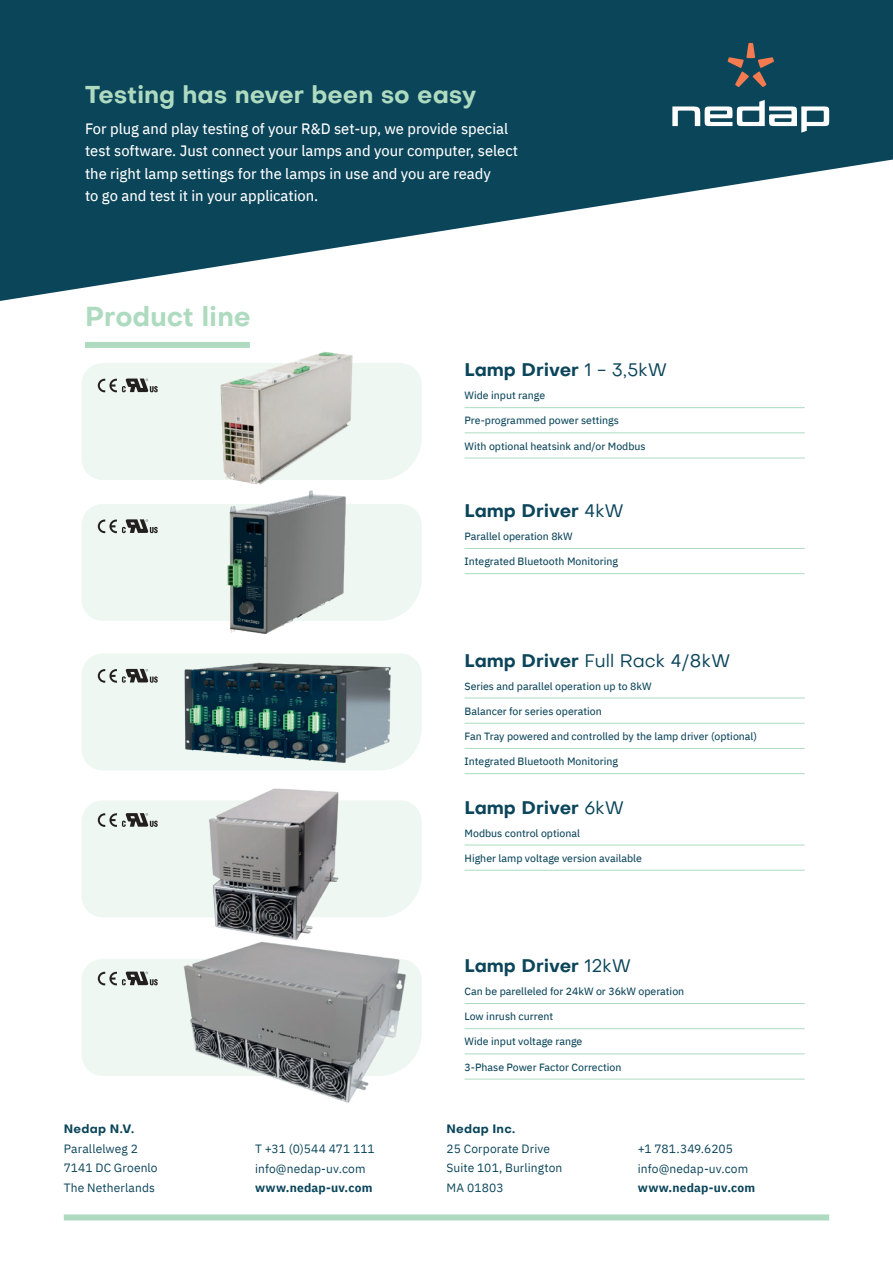
<style>
.page{position:relative;width:893px;height:1263px;background:#fff}
.page>*{position:absolute;margin:0;border:0;box-sizing:border-box;transform-origin:0 0}
.t1{font:700 27px "Objectivity";color:#aedbc0}
.t2{font:700 24px "Objectivity";color:#aedbc0}
.t3{font:700 18px "Objectivity";color:#0b455a}
.t4{font:18px "Objectivity";color:#0b455a}
.t5{font:15px/22.5px "IBM Plex Sans Text";color:#fff}
.t6{font:12px/19.5px "IBM Plex Sans";letter-spacing:.01em;color:#0b455a}
.t7{font:700 12px "IBM Plex Sans";letter-spacing:.015em;color:#0b455a}
.t8{font:700 12px "Objectivity";letter-spacing:.02em;color:#0b455a}
.t9{font:10.5px "IBM Plex Sans Text";color:#0b455a}
.s1{font-weight:400}
.s2{font-weight:700}
</style>
<div class="page">
<svg style="left:0;top:0;width:893px;height:301px;fill:#0b455a"></svg>
<svg style="left:672px;top:100px;width:157px;height:33px"></svg>
<svg style="left:728px;top:43px;width:46px;height:44px;background:#455257"></svg>
<div style="left:64px;top:1214px;width:765px;height:6px;background:#aedbc0"></div>
<div style="left:85px;top:342px;width:165px;height:6px;background:#aedbc0"></div>
<hr style="left:465px;top:845px;width:340px;height:1px;background:#aedbc0">
<hr style="left:465px;top:870px;width:340px;height:1px;background:#aedbc0">
<hr style="left:465px;top:1053px;width:340px;height:1px;background:#aedbc0">
<hr style="left:465px;top:1079px;width:340px;height:1px;background:#aedbc0">
<hr style="left:465px;top:1003px;width:340px;height:1px;background:#aedbc0">
<hr style="left:465px;top:1028px;width:340px;height:1px;background:#aedbc0">
<img style="left:214px;top:788px;width:125px;height:138px">
<svg style="left:82px;top:959px;width:340px;height:117px;background:#e9f1ec"></svg>
<svg style="left:82px;top:800px;width:340px;height:117px;background:#c7cdc9"></svg>
<hr style="left:465px;top:458px;width:340px;height:1px;background:#aedbc0">
<hr style="left:465px;top:407px;width:340px;height:1px;background:#aedbc0">
<hr style="left:465px;top:432px;width:340px;height:1px;background:#aedbc0">
<hr style="left:465px;top:548px;width:340px;height:1px;background:#aedbc0">
<hr style="left:465px;top:573px;width:340px;height:1px;background:#aedbc0">
<img style="left:235px;top:342px;width:118px;height:143px">
<img style="left:230px;top:490px;width:116px;height:144px">
<svg style="left:82px;top:504px;width:340px;height:117px;background:#c1c9c5"></svg>
<svg style="left:82px;top:363px;width:340px;height:117px;background:#dee3dd"></svg>
<hr style="left:465px;top:748px;width:340px;height:1px;background:#aedbc0">
<hr style="left:465px;top:773px;width:340px;height:1px;background:#aedbc0">
<hr style="left:465px;top:698px;width:340px;height:1px;background:#aedbc0">
<hr style="left:465px;top:723px;width:340px;height:1px;background:#aedbc0">
<svg style="left:82px;top:654px;width:340px;height:116px;background:#e7efe9"></svg>
<img style="left:183px;top:926px;width:224px;height:177px">
<img style="left:146px;top:654px;width:272px;height:116px">
<h2 class="t2" style="left:85px;top:77px;width:393px">Testing has never been so easy</h2>
<h3 class="t5" style="left:85px;top:116px;width:434px">For plug and play testing of your R&amp;D set-up, we provide special test software. Just connect your lamps and your computer, select the right lamp settings for the lamps in use and you are ready<br>to go and test it in your application.</h3>
<h1 class="t1" style="left:85px;top:297px;width:167px">Product line</h1>
<p class="t8" style="left:64px;top:1120px;width:72px">Nedap N.V.</p>
<p class="t6" style="left:64px;top:1138px;width:95px">Parallelweg 2<br>7141 DC Groenlo<br>The Netherlands</p>
<p class="t6" style="left:255px;top:1138px;width:121px">T +31 (0)544 471 111 info@nedap-uv.com</p>
<p class="t7" style="left:255px;top:1178px;width:119px">www.nedap-uv.com</p>
<h3 class="t3" style="left:465px;top:357px;width:204px">Lamp Driver <span class="s1">1 - 3,5kW</span></h3>
<p class="t9" style="left:465px;top:387px;width:82px">Wide input range</p>
<p class="t9" style="left:465px;top:412px;width:156px">Pre-programmed power settings</p>
<p class="t9" style="left:465px;top:438px;width:183px">With optional heatsink and/or Modbus</p>
<h3 class="t3" style="left:465px;top:498px;width:161px">Lamp Driver <span class="s1">4kW</span></h3>
<p class="t9" style="left:465px;top:528px;width:110px">Parallel operation 8kW</p>
<p class="t9" style="left:465px;top:553px;width:155px">Integrated Bluetooth Monitoring</p>
<h3 class="t4" style="left:465px;top:649px;width:267px"><span class="s2">Lamp Driver</span> Full Rack 4/8kW</h3>
<p class="t9" style="left:465px;top:678px;width:189px">Series and parallel operation up to 8kW</p>
<p class="t9" style="left:465px;top:703px;width:139px">Balancer for series operation</p>
<p class="t9" style="left:465px;top:728px;width:294px">Fan Tray powered and controlled by the lamp driver (optional)</p>
<p class="t9" style="left:465px;top:753px;width:155px">Integrated Bluetooth Monitoring</p>
<h3 class="t3" style="left:465px;top:794px;width:161px">Lamp Driver <span class="s1">6kW</span></h3>
<p class="t9" style="left:465px;top:825px;width:117px">Modbus control optional</p>
<p class="t9" style="left:465px;top:850px;width:179px">Higher lamp voltage version available</p>
<h3 class="t3" style="left:465px;top:953px;width:168px">Lamp Driver <span class="s1">12kW</span></h3>
<p class="t9" style="left:465px;top:983px;width:221px">Can be parelleled for 24kW or 36kW operation</p>
<p class="t9" style="left:465px;top:1008px;width:90px">Low inrush current</p>
<p class="t9" style="left:465px;top:1033px;width:119px">Wide input voltage range</p>
<p class="t9" style="left:465px;top:1059px;width:158px">3-Phase Power Factor Correction</p>
<p class="t8" style="left:446px;top:1120px;width:70px">Nedap Inc.</p>
<p class="t6" style="left:446px;top:1138px;width:117px">25 Corporate Drive<br>Suite 101, Burlington<br>MA 01803</p>
<p class="t6" style="left:638px;top:1138px;width:112px">+1 781.349.6205 info@nedap-uv.com</p>
<p class="t7" style="left:638px;top:1178px;width:119px">www.nedap-uv.com</p>
</div>
